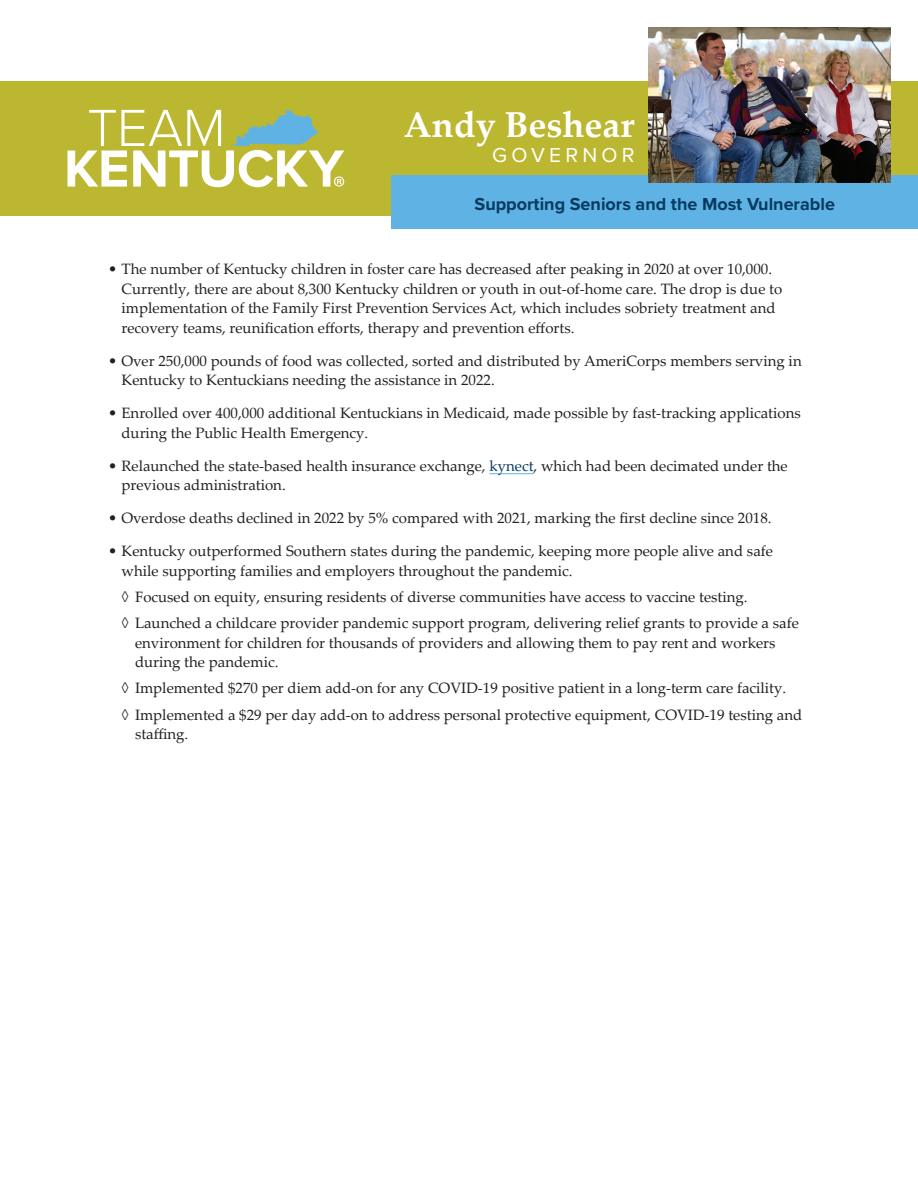
<style>
.page{position:relative;width:918px;height:1188px;background:#fff}
.page>*{position:absolute;margin:0;border:0;box-sizing:border-box;transform-origin:0 0}
.t1{font:700 36px "Palatino Linotype";color:#fff}
.t2{font:21px "Proxima Nova";letter-spacing:.2em;color:#fff}
.t3{font:700 18px "Proxima Nova";color:#083a5f}
.t4{font:15px/19.5px "Palatino Linotype";color:#231f20}
.s1{color:#083a5f}
</style>
<div class="page">
<div style="left:0;top:81px;width:918px;height:135px;background:#bcb731"></div>
<svg style="left:67px;top:110px;width:277px;height:77px"></svg>
<div style="left:392px;top:176px;width:526px;height:54px;background:#5eb3e4"></div>
<img style="left:648px;top:27px;width:243px;height:155px">
<hr style="left:489px;top:473px;width:45px;height:1px;background:#5eb3e4">
<h1 class="t1" style="left:404px;top:99px;width:232px">Andy Beshear</h1>
<h2 class="t2" style="left:492px;top:139px;width:144px">GOVERNOR</h2>
<p class="t3" style="left:475px;top:190px;width:362px">Supporting Seniors and the Most Vulnerable</p>
<p class="t4" style="left:122px;top:259px;width:662px;text-indent:-14px">• The number of Kentucky children in foster care has decreased after peaking in 2020 at over 10,000.<br>Currently, there are about 8,300 Kentucky children or youth in out-of-home care. The drop is due to implementation of the Family First Prevention Services Act, which includes sobriety treatment and recovery teams, reunification efforts, therapy and prevention efforts.</p>
<p class="t4" style="left:122px;top:350px;width:682px;text-indent:-14px">• Over 250,000 pounds of food was collected, sorted and distributed by AmeriCorps members serving in<br>Kentucky to Kentuckians needing the assistance in 2022.</p>
<p class="t4" style="left:122px;top:403px;width:681px;text-indent:-14px">• Enrolled over 400,000 additional Kentuckians in Medicaid, made possible by fast-tracking applications during the Public Health Emergency.</p>
<p class="t4" style="left:122px;top:455px;width:668px;text-indent:-14px">• Relaunched the state-based health insurance exchange, <span class="s1">kynect</span>, which had been decimated under the previous administration.</p>
<p class="t4" style="left:108px;top:508px;width:665px">• Overdose deaths declined in 2022 by 5% compared with 2021, marking the first decline since 2018.</p>
<p class="t4" style="left:122px;top:541px;width:653px;text-indent:-14px">• Kentucky outperformed Southern states during the pandemic, keeping more people alive and safe while supporting families and employers throughout the pandemic.</p>
<p class="t4" style="left:122px;top:583px;width:679px;line-height:26.2px">◊ Focused on equity, ensuring residents of diverse communities have access to vaccine testing.<br>◊ Launched a childcare provider pandemic support program, delivering relief grants to provide a safe</p>
<p class="t4" style="left:135px;top:632px;width:642px">environment for children for thousands of providers and allowing them to pay rent and workers during the pandemic.</p>
<p class="t4" style="left:122px;top:675px;width:682px;line-height:26.2px">◊ Implemented $270 per diem add-on for any COVID-19 positive patient in a long-term care facility.<br>◊ Implemented a $29 per day add-on to address personal protective equipment, COVID-19 testing and</p>
<p class="t4" style="left:135px;top:724px;width:55px">staffing.</p>
</div>
